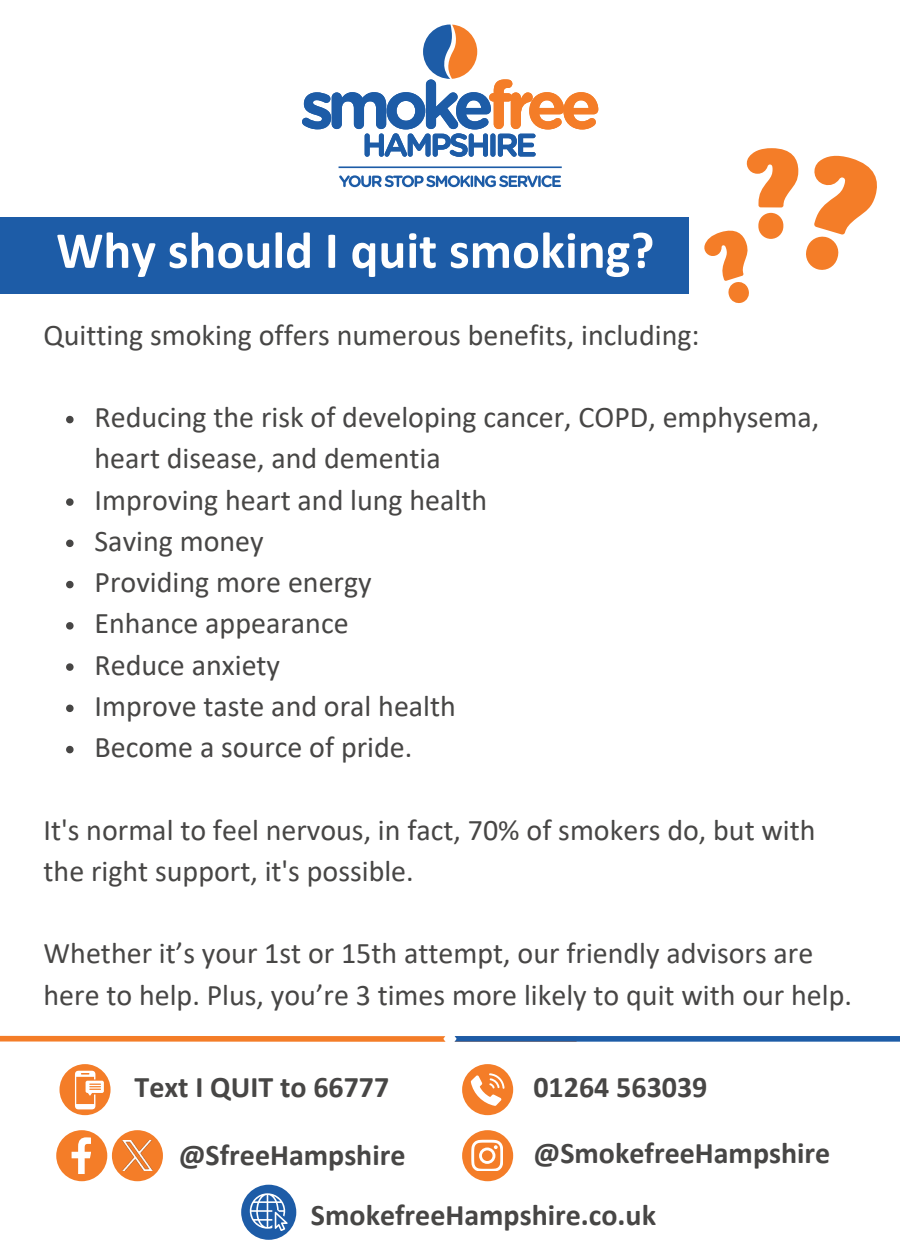
<style>
.page{position:relative;width:900px;height:1260px;background:#fff}
.page>*{position:absolute;margin:0;border:0;box-sizing:border-box;transform-origin:0 0}
.t1{font:700 52px "Calibri";color:#fff}
.t2{font:30px/41.2px "Calibri";color:#474645}
.t3{font:700 30px "Calibri";color:#474645}
</style>
<div class="page">
<div style="left:0;top:217px;width:689px;height:77px;background:#1d5ca7"></div>
<svg style="left:66px;top:416px;width:8px;height:7px"></svg>
<svg style="left:66px;top:498px;width:8px;height:8px"></svg>
<svg style="left:66px;top:540px;width:8px;height:7px"></svg>
<svg style="left:66px;top:581px;width:8px;height:7px"></svg>
<svg style="left:66px;top:622px;width:8px;height:8px"></svg>
<svg style="left:66px;top:663px;width:8px;height:8px"></svg>
<svg style="left:66px;top:705px;width:8px;height:7px"></svg>
<svg style="left:66px;top:746px;width:8px;height:7px"></svg>
<svg style="left:302px;top:25px;width:296px;height:132px"></svg>
<svg style="left:339px;top:175px;width:222px;height:12px"></svg>
<hr style="left:339px;top:166px;width:223px;height:2px;background:#1d5ca7">
<svg style="left:806px;top:156px;width:71px;height:114px"></svg>
<div style="left:758px;top:213px;width:25px;height:26px;background:#f47d28;border-radius:12px"></div>
<svg style="left:746px;top:148px;width:52px;height:59px"></svg>
<svg style="left:704px;top:230px;width:45px;height:73px"></svg>
<div style="left:112px;top:1130px;width:51px;height:51px;background:#f47d28;border-radius:50%"></div>
<img style="left:123px;top:1141px;width:30px;height:30px">
<div style="left:462px;top:1130px;width:51px;height:51px;background:#f47d28;border-radius:50%"></div>
<svg style="left:471px;top:1140px;width:32px;height:31px"></svg>
<div style="left:56px;top:1130px;width:51px;height:51px;background:#f47d28;border-radius:50%"></div>
<svg style="left:72px;top:1137px;width:19px;height:37px"></svg>
<div style="left:0;top:1036px;width:577px;height:6px;background:#f47d28"></div>
<div style="left:452px;top:1036px;width:448px;height:6px;background:#1d5ca7"></div>
<svg style="left:443px;top:1036px;width:14px;height:6px"></svg>
<div style="left:462px;top:1064px;width:51px;height:51px;background:#f47d28;border-radius:50%"></div>
<svg style="left:471px;top:1073px;width:34px;height:33px"></svg>
<div style="left:59px;top:1064px;width:52px;height:51px;background:#f47d28;border-radius:50%"></div>
<svg style="left:75px;top:1071px;width:29px;height:38px"></svg>
<div style="left:241px;top:1185px;width:55px;height:55px;background:#1d5ca7;border-radius:50%"></div>
<svg style="left:250px;top:1193px;width:37px;height:38px"></svg>
<h1 class="t1" style="left:56px;top:214px;width:600px">Why should I quit smoking?</h1>
<p class="t2" style="left:44px;top:313px;width:658px">Quitting smoking offers numerous benefits, including:</p>
<p class="t2" style="left:95px;top:396px;width:726px">Reducing the risk of developing cancer, COPD, emphysema, heart disease, and dementia<br>Improving heart and lung health<br>Saving money<br>Providing more energy<br>Enhance appearance<br>Reduce anxiety<br>Improve taste and oral health<br>Become a source of pride.</p>
<p class="t2" style="left:44px;top:808px;width:774px">It's normal to feel nervous, in fact, 70% of smokers do, but with the right support, it's possible.</p>
<p class="t2" style="left:44px;top:932px;width:810px">Whether it’s your 1st or 15th attempt, our friendly advisors are here to help. Plus, you’re 3 times more likely to quit with our help.</p>
<p class="t3" style="left:135px;top:1066px;width:256px">Text I QUIT to 66777</p>
<p class="t3" style="left:533px;top:1066px;width:176px">01264 563039</p>
<p class="t3" style="left:179px;top:1134px;width:228px">@SfreeHampshire</p>
<p class="t3" style="left:533px;top:1132px;width:298px">@SmokefreeHampshire</p>
<p class="t3" style="left:311px;top:1194px;width:347px">SmokefreeHampshire.co.uk</p>
</div>
